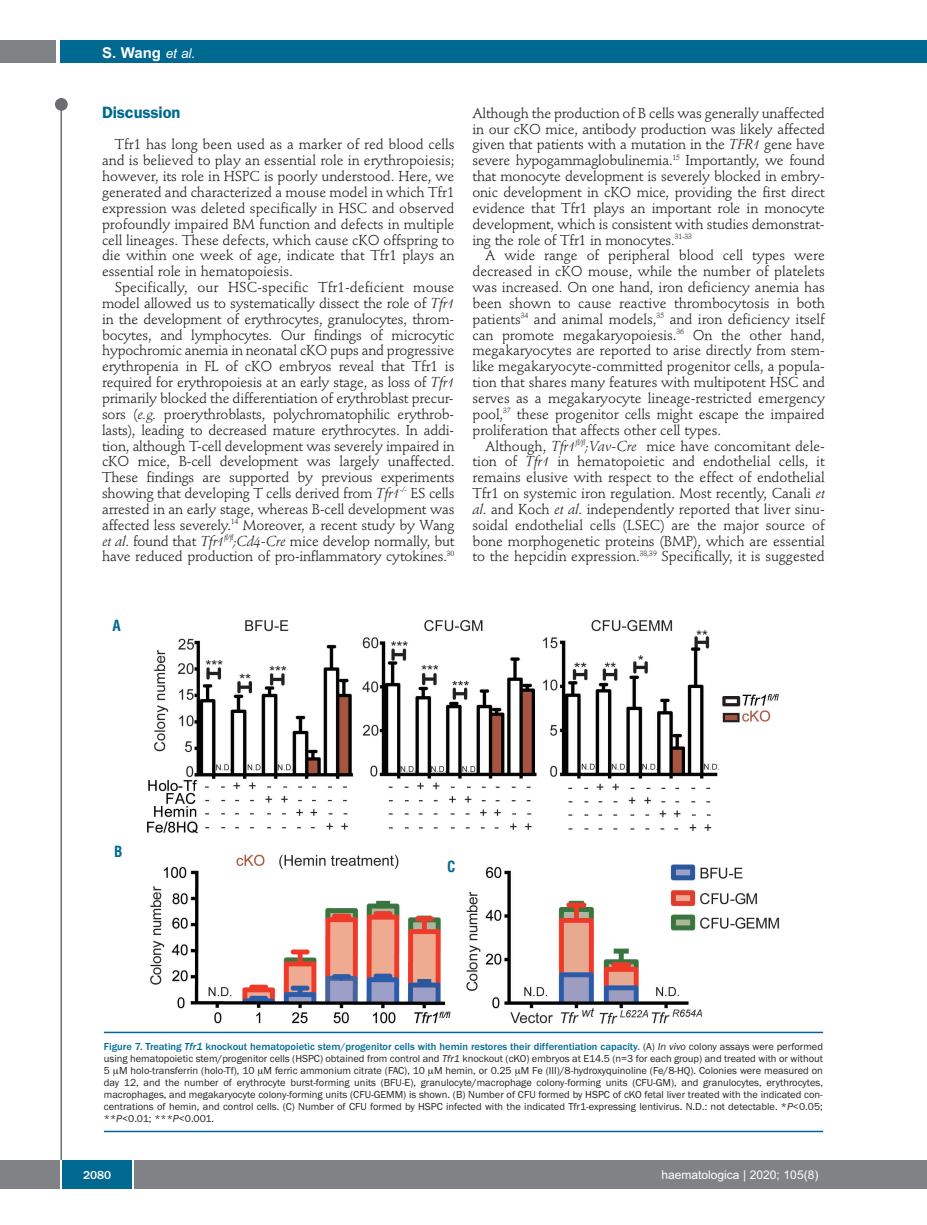
<style>
.page{position:relative;width:927px;height:1225px;background:#fff}
.page>*{position:absolute;margin:0;border:0;box-sizing:border-box;transform-origin:0 0}
.t1{font:600 16.5px "Franklin Gothic";letter-spacing:-.01em;color:#006991}
.t2{font:700 15px "Arial";color:#fff}
.t3{font:700 condensed 15px "Helvetica";color:#006991}
.t4{font:14.25px/15.9px "Stempel Schneidler";letter-spacing:-.005em;color:#231f20;text-align:justify}
.t5{font:12px "Arial";color:#fff}
.t6{font:500 12px "Franklin Gothic";color:#fff}
.t7{font:10.5px/12px "Franklin Gothic";color:#231f20;text-align:justify}
.s1{font-weight:400;font-style:italic;font-size:13.5px}
.s2{font-style:italic}
.s3{font-weight:500;color:#006991}
.s4{font-weight:500;font-style:italic;color:#006991}
</style>
<div class="page">
<div style="left:911px;top:40px;width:16px;height:22px;background:#006991"></div>
<div style="left:910px;top:1160px;width:17px;height:28px;background:#808285"></div>
<div style="left:55px;top:98px;width:13px;height:13px;background:#6c6d70;border-radius:50%"></div>
<hr style="left:60px;top:101px;width:2px;height:1061px;background:#6c6d70">
<div style="left:60px;top:40px;width:852px;height:22px;background:#006991"></div>
<div style="left:0;top:40px;width:56px;height:22px;background:#808285"></div>
<div style="left:0;top:1160px;width:911px;height:28px;background:#808285"></div>
<div style="left:62px;top:1160px;width:71px;height:28px;background:#006991"></div>
<hr style="left:60px;top:1160px;width:2px;height:28px;background:#fff">
<svg style="left:133px;top:1160px;width:1px;height:28px"></svg>
<img style="left:147px;top:619px;width:633px;height:405px">
<hr style="left:104px;top:1031px;width:719px;height:2px;background:#006991">
<hr style="left:104px;top:1130px;width:719px;height:2px;background:#006991">
<p class="t2" style="left:102px;top:44px;width:95px">S. Wang <span class="s1">et al.</span></p>
<p class="t1" style="left:102px;top:106px;width:80px">Discussion</p>
<p class="t4" style="left:102px;top:138px;width:354px;text-indent:13px">Tfr1 has long been used as a marker of red blood cells and is believed to play an essential role in erythropoiesis; however, its role in HSPC is poorly understood. Here, we generated and characterized a mouse model in which Tfr1 expression was deleted specifically in HSC and observed profoundly impaired BM function and defects in multiple cell lineages. These defects, which cause cKO offspring to die within one week of age, indicate that Tfr1 plays an essential role in hematopoiesis.</p>
<p class="t4" style="left:102px;top:281px;width:354px;text-indent:13px">Specifically, our HSC-specific Tfr1-deficient mouse model allowed us to systematically dissect the role of <span class="s2">Tfr1 </span>in the development of erythrocytes, granulocytes, throm&shy;bocytes, and lymphocytes. Our findings of microcytic hypochromic anemia in neonatal cKO pups and progressive erythropenia in FL of cKO embryos reveal that Tfr1 is required for erythropoiesis at an early stage, as loss of <span class="s2">Tfr1 </span>primarily blocked the differentiation of erythroblast precur&shy;sors (<span class="s2">e.g.</span> proerythroblasts, polychromatophilic erythrob&shy;lasts), leading to decreased mature erythrocytes. In addi&shy;tion, although T-cell development was severely impaired in cKO mice, B-cell development was largely unaffected.<br>These findings are supported by previous experiments showing that developing T cells derived from <span class="s2">Tfr1</span><sup>-/-</sup> ES cells arrested in an early stage, whereas B-cell development was affected less severely.<sup>14</sup> Moreover, a recent study by Wang <span class="s2">et al</span>. found that <span class="s2">Tfr1</span><sup>fl/fl</sup><span class="s2">;Cd4-Cre</span> mice develop normally, but have reduced production of pro-inflammatory cytokines.<sup>30</sup></p>
<p class="t4" style="left:472px;top:106px;width:354px">Although the production of B cells was generally unaffected in our cKO mice, antibody production was likely affected given that patients with a mutation in the <span class="s2">TFR1</span> gene have severe hypogammaglobulinemia.<sup>15</sup> Importantly, we found that monocyte development is severely blocked in embry&shy;onic development in cKO mice, providing the first direct evidence that Tfr1 plays an important role in monocyte development, which is consistent with studies demonstrat&shy;ing the role of Tfr1 in monocytes.<sup>31-33</sup></p>
<p class="t4" style="left:472px;top:249px;width:354px;text-indent:13px">A wide range of peripheral blood cell types were decreased in cKO mouse, while the number of platelets was increased. On one hand, iron deficiency anemia has been shown to cause reactive thrombocytosis in both patients<sup>34</sup> and animal models,<sup>35</sup> and iron deficiency itself can promote megakaryopoiesis.<sup>36</sup> On the other hand, megakaryocytes are reported to arise directly from stem&shy;like megakaryocyte-committed progenitor cells, a popula&shy;tion that shares many features with multipotent HSC and serves as a megakaryocyte lineage-restricted emergency pool,<sup>37</sup> these progenitor cells might escape the impaired proliferation that affects other cell types.</p>
<p class="t4" style="left:472px;top:439px;width:354px;text-indent:13px">Although, <span class="s2">Tfr1</span><sup>fl/fl</sup><span class="s2">;Vav-Cre</span> mice have concomitant dele&shy;tion of <span class="s2">Tfr1</span> in hematopoietic and endothelial cells, it remains elusive with respect to the effect of endothelial Tfr1 on systemic iron regulation. Most recently, Canali <span class="s2">et al</span>. and Koch <span class="s2">et al</span>. independently reported that liver sinu&shy;soidal endothelial cells (LSEC) are the major source of bone morphogenetic proteins (BMP), which are essential to the hepcidin expression.<sup>38,39</sup> Specifically, it is suggested</p>
<p class="t3" style="left:112px;top:617px;width:10px">A</p>
<p class="t3" style="left:114px;top:843px;width:10px">B</p>
<p class="t3" style="left:447px;top:858px;width:10px">C</p>
<p class="t7" style="left:104px;top:1040px;width:721px"><span class="s3">Figure 7. Treating</span> <span class="s4">Tfr1</span> <span class="s3">knockout hematopoietic stem/progenitor cells with hemin restores their differentiation capacity.</span> (A) <span class="s2">In vivo</span> colony assays were performed using hematopoietic stem/progenitor cells (HSPC) obtained from control and <span class="s2">Tfr1</span> knockout (cKO) embryos at E14.5 (n=3 for each group) and treated with or without 5 M holo-transferrin (holo-Tf), 10 M ferric ammonium citrate (FAC), 10 M hemin, or 0.25 M Fe (III)/8-hydroxyquinoline (Fe/8-HQ). Colonies were measured on day 12, and the number of erythrocyte burst-forming units (BFU-E), granulocyte/macrophage colony-forming units (CFU-GM), and granulocytes, erythrocytes, macrophages, and megakaryocyte colony-forming units (CFU-GEMM) is shown. (B) Number of CFU formed by HSPC of cKO fetal liver treated with the indicated con&shy;centrations of hemin, and control cells. (C) Number of CFU formed by HSPC infected with the indicated Tfr1-expressing lentivirus. N.D.: not detectable. *<span class="s2">P</span>&lt;0.05; **<span class="s2">P</span>&lt;0.01; ***<span class="s2">P</span>&lt;0.001.</p>
<p class="t6" style="left:83px;top:1167px;width:30px">2080</p>
<p class="t5" style="left:661px;top:1167px;width:158px">haematologica | 2020; 105(8)</p>
</div>
